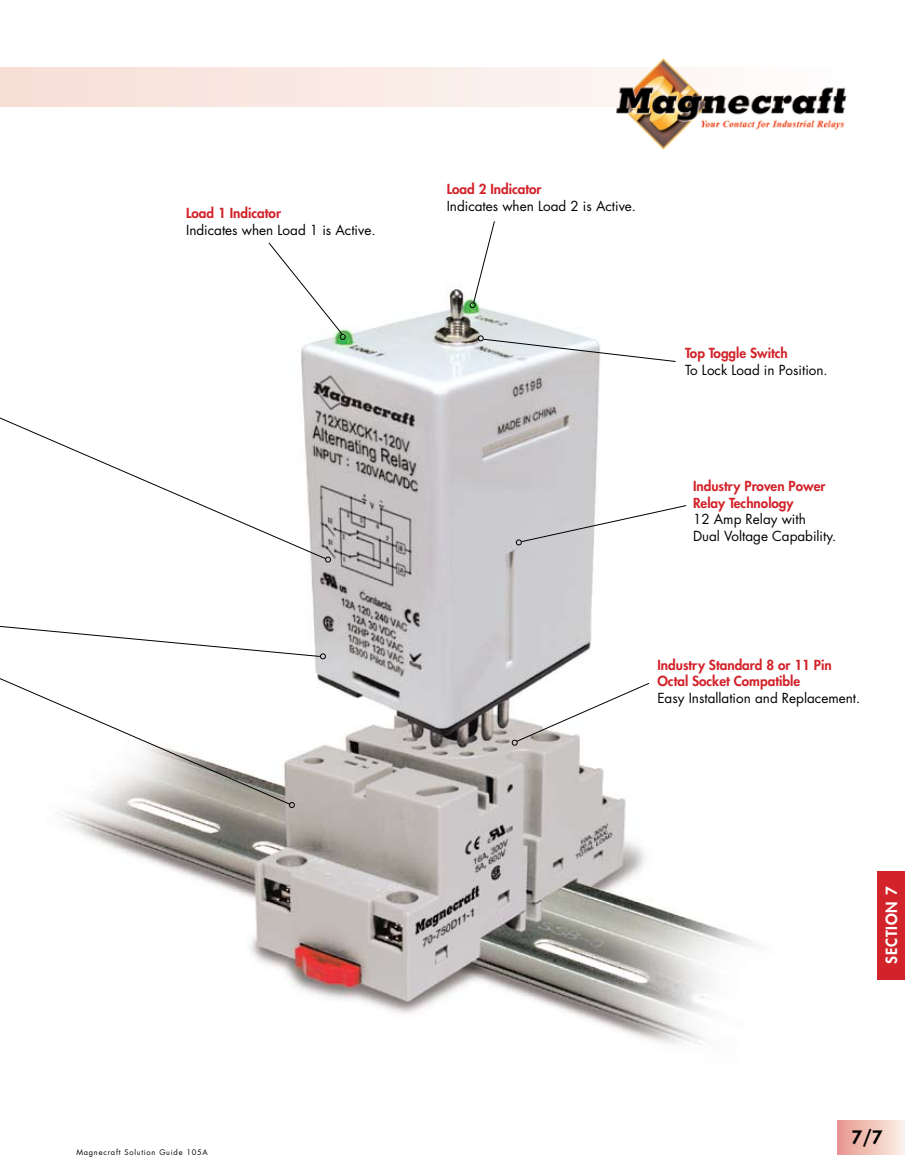
<style>
.page{position:relative;width:905px;height:1175px;background:#fff}
.page>*{position:absolute;margin:0;border:0;box-sizing:border-box;transform-origin:0 0}
.t1{font:800 18px "Futura Std";color:#000}
.t2{font:800 15px "Futura Std";letter-spacing:.05em;color:#fff}
.t3{font:13.5px/16.5px "Futura Std";color:#000}
.t4{font:800 13.5px/16.5px "Futura Std";color:#d2232a}
.t5{font:7.5px "Futura Std";letter-spacing:.1em;color:#000}
</style>
<div class="page">
<div style="left:0;top:68px;width:850px;height:39px;background:#f9e9e3"></div>
<div style="left:878px;top:871px;width:26px;height:108px;background:#d2232a"></div>
<img style="left:610px;top:58px;width:240px;height:92px">
<div style="left:837px;top:1120px;width:67px;height:34px;background:linear-gradient(to right,#e8968d,#faf1e7)"></div>
<img style="left:61px;top:286px;width:691px;height:759px">
<svg style="left:324px;top:556px;width:8px;height:7px"></svg>
<svg style="left:0;top:342px;width:326px;height:217px"></svg>
<svg style="left:291px;top:611px;width:35px;height:48px"></svg>
<svg style="left:289px;top:802px;width:6px;height:6px"></svg>
<svg style="left:0;top:611px;width:291px;height:194px"></svg>
<svg style="left:477px;top:335px;width:199px;height:27px"></svg>
<svg style="left:515px;top:504px;width:172px;height:41px"></svg>
<svg style="left:268px;top:242px;width:78px;height:99px"></svg>
<svg style="left:511px;top:682px;width:139px;height:64px"></svg>
<svg style="left:469px;top:221px;width:26px;height:88px"></svg>
<p class="t4" style="left:186px;top:205px;width:96px">Load 1 Indicator</p>
<p class="t3" style="left:186px;top:222px;width:191px">Indicates when Load 1 is Active.</p>
<p class="t5" style="left:76px;top:1147px;width:133px">Magnecraft Solution Guide 105A</p>
<p class="t4" style="left:446px;top:181px;width:96px">Load 2 Indicator</p>
<p class="t3" style="left:446px;top:198px;width:191px">Indicates when Load 2 is Active.</p>
<p class="t4" style="left:685px;top:345px;width:104px">Top Toggle Switch</p>
<p class="t3" style="left:685px;top:362px;width:144px">To Lock Load in Position.</p>
<p class="t4" style="left:693px;top:478px;width:134px">Industry Proven Power<br>Relay Technology</p>
<p class="t3" style="left:693px;top:511px;width:145px">12 Amp Relay with<br>Dual Voltage Capability.</p>
<p class="t4" style="left:657px;top:656px;width:176px">Industry Standard 8 or 11 Pin<br>Octal Socket Compatible</p>
<p class="t3" style="left:657px;top:689px;width:204px">Easy Installation and Replacement.</p>
<p class="t2" style="left:882px;top:963px;width:78px;rotate:-90deg">SECTION 7</p>
<h1 class="t1" style="left:851px;top:1125px;width:32px">7/7</h1>
</div>
